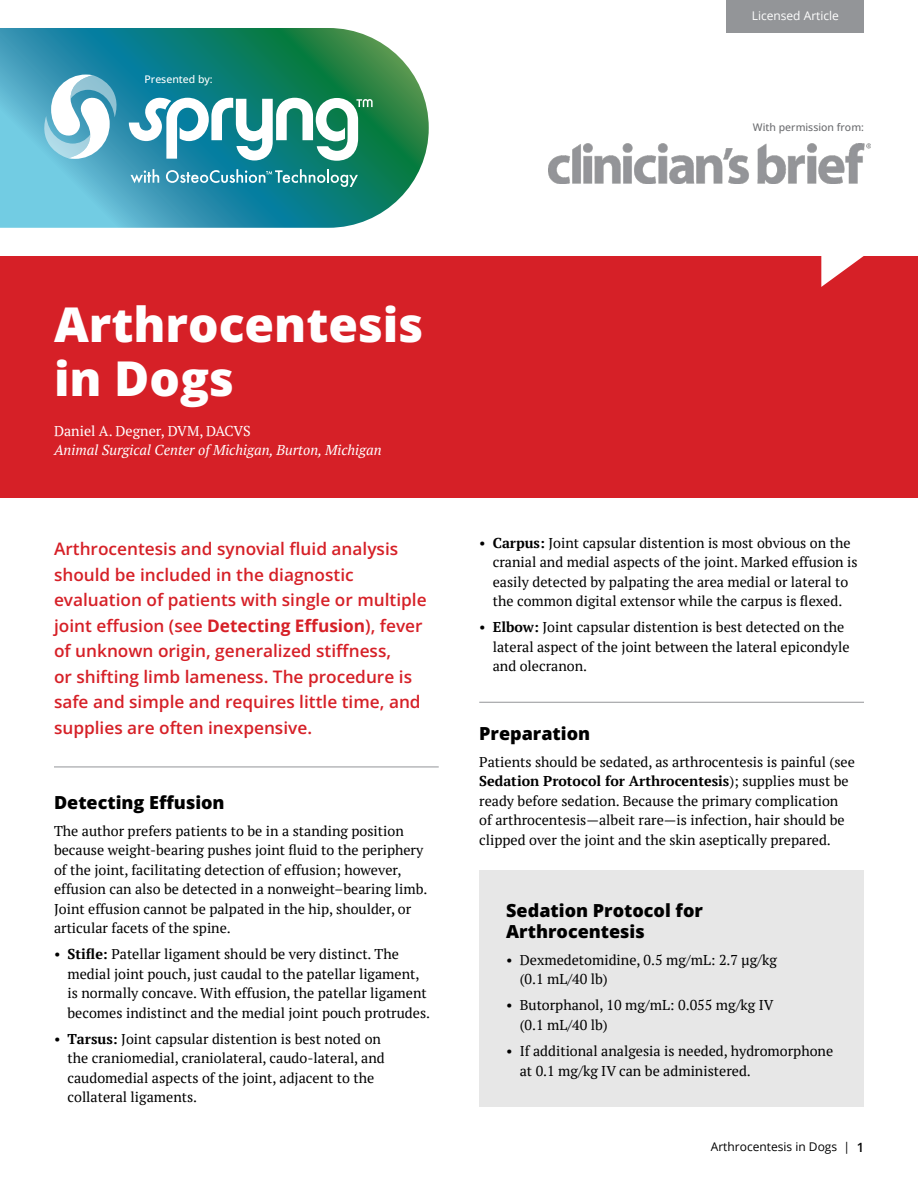
<style>
.page{position:relative;width:918px;height:1188px;background:#fff}
.page>*{position:absolute;margin:0;border:0;box-sizing:border-box;transform-origin:0 0}
.t1{font:800 48px/54px "Open Sans";color:#fff}
.t2{font:800 18px/21.6px "Open Sans";color:#000}
.t3{font:600 17.25px/25.5px "Open Sans";color:#d62027}
.t4{font:14.25px/19.5px "PT Serif";color:#000}
.t5{font:italic 14.25px "PT Serif";color:#fff}
.t6{font:14.25px "PT Serif";color:#fff}
.t7{font:12px "Open Sans";color:#000}
.t8{font:12px "Open Sans";color:#fff}
.t9{font:500 10.5px "Open Sans";color:#6d6e71}
.t10{font:500 10.5px "Open Sans";color:#fff}
.s1{font-weight:700}
.s2{font-weight:600;font-size:12.75px}
</style>
<div class="page">
<svg style="left:0;top:28px;width:429px;height:200px"></svg>
<div style="left:0;top:256px;width:918px;height:241px;background:#d62027"></div>
<div style="left:479px;top:870px;width:385px;height:237px;background:#e7e7e7"></div>
<hr style="left:54px;top:767px;width:385px;height:1px;background:#939598">
<hr style="left:479px;top:702px;width:385px;height:1px;background:#939598">
<svg style="left:821px;top:256px;width:43px;height:31px"></svg>
<div style="left:727px;top:0;width:137px;height:33px;background:#939598"></div>
<img style="left:549px;top:143px;width:321px;height:40px">
<svg style="left:37px;top:75px;width:336px;height:86px"></svg>
<svg style="left:131px;top:169px;width:28px;height:14px"></svg>
<svg style="left:166px;top:169px;width:192px;height:18px"></svg>
<p class="t10" style="left:145px;top:72px;width:70px">Presented by:</p>
<p class="t8" style="left:752px;top:7px;width:89px">Licensed Article</p>
<p class="t9" style="left:753px;top:120px;width:113px">With permission from:</p>
<h1 class="t1" style="left:54px;top:297px;width:371px">Arthrocentesis in Dogs</h1>
<p class="t6" style="left:54px;top:422px;width:198px">Daniel A. Degner, DVM, DACVS</p>
<p class="t5" style="left:54px;top:441px;width:329px">Animal Surgical Center of Michigan, Burton, Michigan</p>
<p class="t3" style="left:54px;top:536px;width:374px">Arthrocentesis and synovial fluid analysis should be included in the diagnostic evaluation of patients with single or multiple joint effusion (see <span class="s1">Detecting Effusion</span>), fever of unknown origin, generalized stiffness,<br>or shifting limb lameness. The procedure is safe and simple and requires little time, and supplies are often inexpensive.</p>
<p class="t2" style="left:54px;top:792px;width:172px">Detecting Effusion</p>
<p class="t4" style="left:54px;top:821px;width:375px">The author prefers patients to be in a standing position because weight-bearing pushes joint fluid to the periphery of the joint, facilitating detection of effusion; however, effusion can also be detected in a nonweight–bearing limb.<br>Joint effusion cannot be palpated in the hip, shoulder, or articular facets of the spine.</p>
<p class="t4" style="left:67px;top:944px;width:364px;text-indent:-13px">• <span class="s1">Stifle:</span> Patellar ligament should be very distinct. The medial joint pouch, just caudal to the patellar ligament, is normally concave. With effusion, the patellar ligament becomes indistinct and the medial joint pouch protrudes.</p>
<p class="t4" style="left:67px;top:1029px;width:319px;text-indent:-13px">• <span class="s1">Tarsus:</span> Joint capsular distention is best noted on the craniomedial, craniolateral, caudo-lateral, and caudomedial aspects of the joint, adjacent to the collateral ligaments.</p>
<p class="t4" style="left:493px;top:533px;width:366px;text-indent:-13px">• <span class="s1">Carpus:</span> Joint capsular distention is most obvious on the cranial and medial aspects of the joint. Marked effusion is easily detected by palpating the area medial or lateral to the common digital extensor while the carpus is flexed.</p>
<p class="t4" style="left:493px;top:618px;width:358px;text-indent:-13px">• <span class="s1">Elbow:</span> Joint capsular distention is best detected on the lateral aspect of the joint between the lateral epicondyle and olecranon.</p>
<p class="t2" style="left:479px;top:723px;width:113px">Preparation</p>
<p class="t4" style="left:479px;top:752px;width:377px">Patients should be sedated, as arthrocentesis is painful (see <span class="s1">Sedation Protocol for Arthrocentesis</span>); supplies must be ready before sedation. Because the primary complication<br>of arthrocentesis—albeit rare—is infection, hair should be clipped over the joint and the skin aseptically prepared.</p>
<p class="t2" style="left:506px;top:899px;width:198px">Sedation Protocol for<br>Arthrocentesis</p>
<p class="t4" style="left:520px;top:950px;width:259px;text-indent:-13px">• Dexmedetomidine, 0.5 mg/mL: 2.7 μg/kg (0.1 mL/40 lb)</p>
<p class="t4" style="left:520px;top:995px;width:255px;text-indent:-13px">• Butorphanol, 10 mg/mL: 0.055 mg/kg IV (0.1 mL/40 lb)</p>
<p class="t4" style="left:520px;top:1041px;width:315px;text-indent:-13px">• If additional analgesia is needed, hydromorphone at 0.1 mg/kg IV can be administered.</p>
<p class="t7" style="left:711px;top:1138px;width:155px">Arthrocentesis in Dogs | <span class="s2">1</span></p>
</div>
